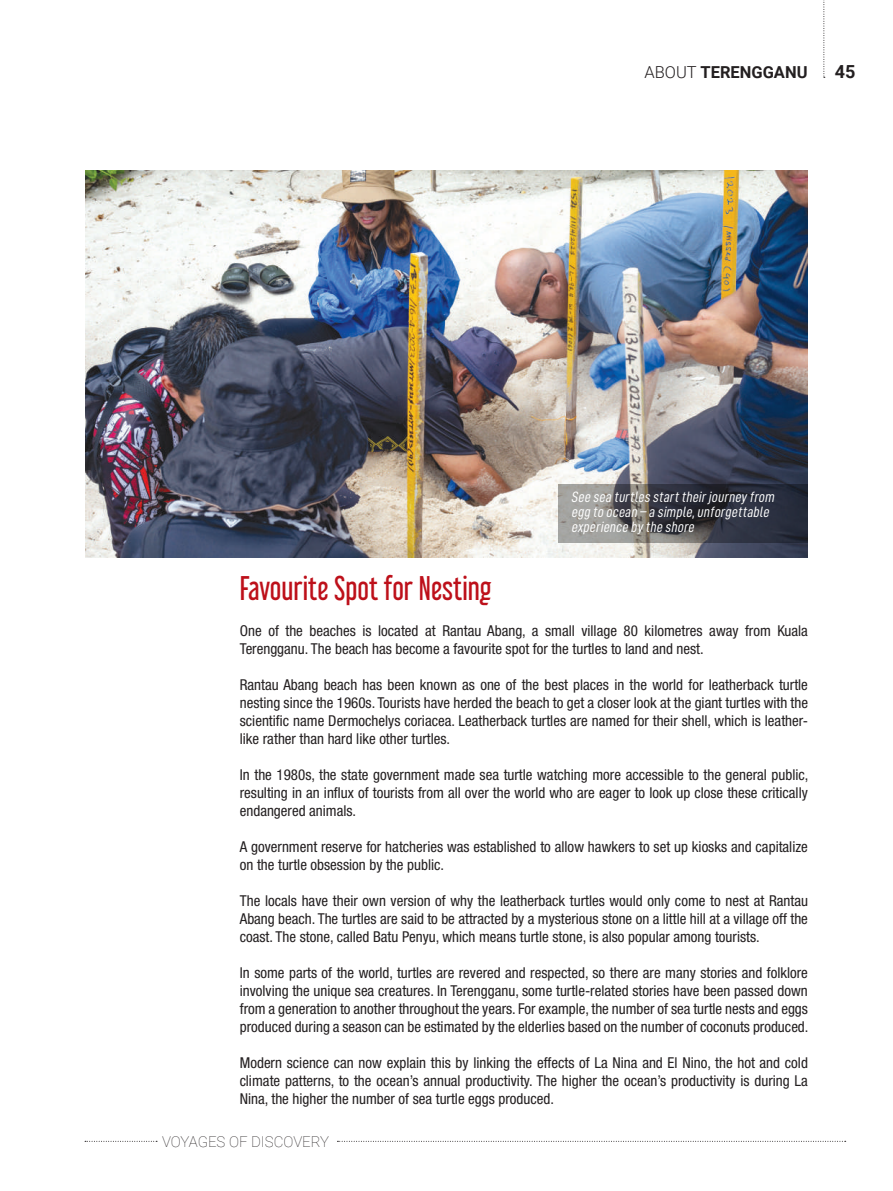
<style>
.page{position:relative;width:893px;height:1191px;background:#fff}
.page>*{position:absolute;margin:0;border:0;box-sizing:border-box;transform-origin:0 0}
.t1{font:30px "Libel Suit Rg";color:#bd101a}
.t2{font:700 18px "Roboto";color:#231f20}
.t3{font:700 16.5px "Roboto";color:#231f20}
.t4{font:condensed 15px/18px "Helvetica Neue LT Std";color:#231f20;text-align:justify}
.t5{font:italic 15px/15px "D DIN Condensed";color:#fff}
.t6{font:100 15px "Roboto";color:#231f20}
.s1{font-weight:300}
</style>
<div class="page">
<img style="left:85px;top:170px;width:723px;height:387px">
<svg style="left:558px;top:485px;width:250px;height:58px"></svg>
<svg style="left:337px;top:1141px;width:509px;height:1px"></svg>
<svg style="left:85px;top:1141px;width:72px;height:1px"></svg>
<svg style="left:823px;top:0;width:2px;height:78px"></svg>
<p class="t3" style="left:644px;top:60px;width:165px"><span class="s1">ABOUT</span> TERENGGANU</p>
<p class="t2" style="left:835px;top:59px;width:22px">45</p>
<p class="t5" style="left:571px;top:489px;width:207px">See sea turtles starttheirjourney from egg to ocean – a simple,unforgettable experience by the shore</p>
<h1 class="t1" style="left:240px;top:564px;width:253px">Favourite Spot for Nesting</h1>
<p class="t4" style="left:240px;top:622px;width:570px">One of the beaches is located at Rantau Abang, a small village 80 kilometres away from Kuala<br>Terengganu. The beach has become a favourite spot for the turtles to land and nest.</p>
<p class="t4" style="left:240px;top:676px;width:570px">Rantau Abang beach has been known as one of the best places in the world for leatherback turtle nesting since the 1960s. Tourists have herded the beach to get a closer look at the giant turtles with the scientific name Dermochelys coriacea. Leatherback turtles are named for their shell, which is leather&shy;like rather than hard like other turtles.</p>
<p class="t4" style="left:240px;top:766px;width:570px">In the 1980s, the state government made sea turtle watching more accessible to the general public, resulting in an influx of tourists from all over the world who are eager to look up close these critically endangered animals.</p>
<p class="t4" style="left:240px;top:838px;width:570px">A government reserve for hatcheries was established to allow hawkers to set up kiosks and capitalize on the turtle obsession by the public.</p>
<p class="t4" style="left:240px;top:892px;width:570px">The locals have their own version of why the leatherback turtles would only come to nest at Rantau Abang beach. The turtles are said to be attracted by a mysterious stone on a little hill at a village off the coast. The stone, called Batu Penyu, which means turtle stone, is also popular among tourists.</p>
<p class="t4" style="left:240px;top:964px;width:570px">In some parts of the world, turtles are revered and respected, so there are many stories and folklore involving the unique sea creatures. In Terengganu, some turtle-related stories have been passed down from a generation to another throughout the years. For example, the number of sea turtle nests and eggs produced during a season can be estimated by the elderlies based on the number of coconuts produced.</p>
<p class="t4" style="left:240px;top:1054px;width:570px">Modern science can now explain this by linking the effects of La Nina and El Nino, the hot and cold climate patterns, to the ocean’s annual productivity. The higher the ocean’s productivity is during La Nina, the higher the number of sea turtle eggs produced.</p>
<p class="t6" style="left:162px;top:1131px;width:169px">VOYAGES OF DISCOVERY</p>
</div>
